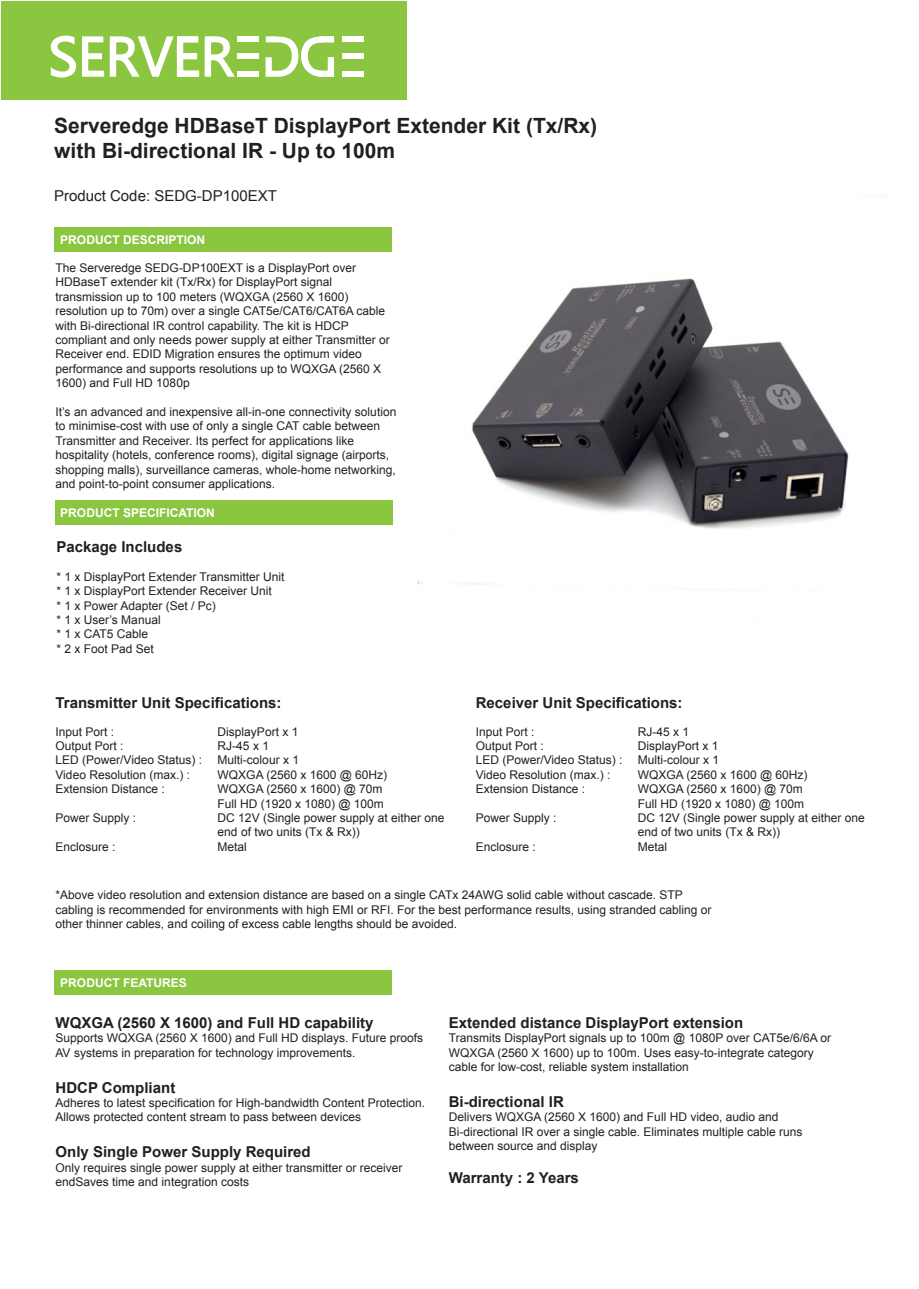
<style>
.page{position:relative;width:919px;height:1289px;background:#fff}
.page>*{position:absolute;margin:0;border:0;box-sizing:border-box;transform-origin:0 0}
.t1{font:700 21px/25.2px "Arial";color:#231f20}
.t2{font:700 15px "Arial";color:#231f20}
.t3{font:15px "Arial";color:#231f20}
.t4{font:12px/14.4px "Arial";color:#231f20}
.t5{font:700 12px "Arial";color:#fff}
</style>
<div class="page">
<div style="left:1px;top:1px;width:405px;height:99px;background:#8bc640"></div>
<svg style="left:51px;top:35px;width:53px;height:43px"></svg>
<svg style="left:265px;top:36px;width:69px;height:41px"></svg>
<div style="left:238px;top:71px;width:21px;height:6px;background:#fff"></div>
<div style="left:238px;top:53px;width:21px;height:6px;background:#fff"></div>
<div style="left:238px;top:36px;width:21px;height:6px;background:#fff"></div>
<div style="left:342px;top:36px;width:22px;height:6px;background:#fff"></div>
<div style="left:342px;top:53px;width:22px;height:6px;background:#fff"></div>
<div style="left:342px;top:71px;width:22px;height:6px;background:#fff"></div>
<svg style="left:110px;top:36px;width:125px;height:41px"></svg>
<div style="left:55px;top:227px;width:337px;height:25px;background:#8bc640"></div>
<div style="left:55px;top:500px;width:337px;height:25px;background:#8bc640"></div>
<div style="left:54px;top:970px;width:338px;height:24px;background:#8bc640"></div>
<img style="left:417px;top:278px;width:432px;height:315px">
<h1 class="t1" style="left:54px;top:113px;width:544px">Serveredge HDBaseT DisplayPort Extender Kit (Tx/Rx) with Bi-directional IR - Up to 100m</h1>
<p class="t3" style="left:54px;top:186px;width:224px">Product Code: SEDG-DP100EXT</p>
<p class="t5" style="left:60px;top:232px;width:146px">PRODUCT DESCRIPTION</p>
<p class="t4" style="left:56px;top:261px;width:336px">The Serveredge SEDG-DP100EXT is a DisplayPort over HDBaseT extender kit (Tx/Rx) for DisplayPort signal transmission up to 100 meters (WQXGA (2560 X 1600) resolution up to 70m) over a single CAT5e/CAT6/CAT6A cable with Bi-directional IR control capability. The kit is HDCP compliant and only needs power supply at either Transmitter or Receiver end. EDID Migration ensures the optimum video performance and supports resolutions up to WQXGA (2560 X 1600) and Full HD 1080p</p>
<p class="t4" style="left:56px;top:405px;width:342px">It’s an advanced and inexpensive all-in-one connectivity solution to minimise-cost with use of only a single CAT cable between Transmitter and Receiver. Its perfect for applications like hospitality (hotels, conference rooms), digital signage (airports, shopping malls), surveillance cameras, whole-home networking, and point-to-point consumer applications.</p>
<p class="t5" style="left:60px;top:505px;width:156px">PRODUCT SPECIFICATION</p>
<p class="t2" style="left:56px;top:536px;width:127px">Package Includes</p>
<p class="t4" style="left:56px;top:569px;width:230px">* 1 x DisplayPort Extender Transmitter Unit * 1 x DisplayPort Extender Receiver Unit<br>* 1 x Power Adapter (Set / Pc)<br>* 1 x User’s Manual<br>* 1 x CAT5 Cable<br>* 2 x Foot Pad Set</p>
<p class="t2" style="left:56px;top:692px;width:227px">Transmitter Unit Specifications:</p>
<p class="t4" style="left:56px;top:724px;width:60px">Input Port :</p>
<p class="t4" style="left:218px;top:724px;width:82px">DisplayPort x 1</p>
<p class="t4" style="left:56px;top:738px;width:70px">Output Port :</p>
<p class="t4" style="left:218px;top:738px;width:53px">RJ-45 x 1</p>
<p class="t4" style="left:56px;top:753px;width:148px">LED (Power/Video Status) :</p>
<p class="t4" style="left:218px;top:753px;width:83px">Multi-colour x 1</p>
<p class="t4" style="left:56px;top:767px;width:136px">Video Resolution (max.) :</p>
<p class="t4" style="left:218px;top:767px;width:171px">WQXGA (2560 x 1600 @ 60Hz)</p>
<p class="t4" style="left:56px;top:781px;width:111px">Extension Distance :</p>
<p class="t4" style="left:218px;top:781px;width:168px">WQXGA (2560 x 1600) @ 70m<br>Full HD (1920 x 1080) @ 100m</p>
<p class="t4" style="left:56px;top:810px;width:82px">Power Supply :</p>
<p class="t4" style="left:218px;top:810px;width:228px">DC 12V (Single power supply at either one end of two units (Tx &amp; Rx))</p>
<p class="t4" style="left:56px;top:839px;width:62px">Enclosure :</p>
<p class="t4" style="left:218px;top:839px;width:31px">Metal</p>
<p class="t2" style="left:476px;top:692px;width:208px">Receiver Unit Specifications:</p>
<p class="t4" style="left:476px;top:724px;width:60px">Input Port :</p>
<p class="t4" style="left:638px;top:724px;width:53px">RJ-45 x 1</p>
<p class="t4" style="left:476px;top:738px;width:70px">Output Port :</p>
<p class="t4" style="left:638px;top:738px;width:82px">DisplayPort x 1</p>
<p class="t4" style="left:476px;top:753px;width:148px">LED (Power/Video Status) :</p>
<p class="t4" style="left:638px;top:753px;width:83px">Multi-colour x 1</p>
<p class="t4" style="left:476px;top:767px;width:136px">Video Resolution (max.) :</p>
<p class="t4" style="left:638px;top:767px;width:171px">WQXGA (2560 x 1600 @ 60Hz)</p>
<p class="t4" style="left:476px;top:781px;width:111px">Extension Distance :</p>
<p class="t4" style="left:638px;top:781px;width:168px">WQXGA (2560 x 1600) @ 70m<br>Full HD (1920 x 1080) @ 100m</p>
<p class="t4" style="left:476px;top:810px;width:82px">Power Supply :</p>
<p class="t4" style="left:638px;top:810px;width:228px">DC 12V (Single power supply at either one end of two units (Tx &amp; Rx))</p>
<p class="t4" style="left:476px;top:839px;width:62px">Enclosure :</p>
<p class="t4" style="left:638px;top:839px;width:31px">Metal</p>
<p class="t4" style="left:56px;top:887px;width:657px">*Above video resolution and extension distance are based on a single CATx 24AWG solid cable without cascade. STP cabling is recommended for environments with high EMI or RFI. For the best performance results, using stranded cabling or other thinner cables, and coiling of excess cable lengths should be avoided.</p>
<p class="t5" style="left:60px;top:974px;width:128px">PRODUCT FEATURES</p>
<p class="t2" style="left:56px;top:1012px;width:319px">WQXGA (2560 X 1600) and Full HD capability</p>
<p class="t4" style="left:56px;top:1030px;width:369px">Supports WQXGA (2560 X 1600) and Full HD displays. Future proofs<br>AV systems in preparation for technology improvements.</p>
<p class="t2" style="left:56px;top:1077px;width:121px">HDCP Compliant</p>
<p class="t4" style="left:56px;top:1095px;width:371px">Adheres to latest specification for High-bandwidth Content Protection.<br>Allows protected content stream to pass between devices</p>
<p class="t2" style="left:56px;top:1142px;width:257px">Only Single Power Supply Required</p>
<p class="t4" style="left:56px;top:1160px;width:348px">Only requires single power supply at either transmitter or receiver endSaves time and integration costs</p>
<p class="t2" style="left:449px;top:1012px;width:296px">Extended distance DisplayPort extension</p>
<p class="t4" style="left:449px;top:1030px;width:384px">Transmits DisplayPort signals up to 100m @ 1080P over CAT5e/6/6A or<br>WQXGA (2560 X 1600) up to 100m. Uses easy-to-integrate category cable for low-cost, reliable system installation</p>
<p class="t2" style="left:449px;top:1091px;width:117px">Bi-directional IR</p>
<p class="t4" style="left:449px;top:1110px;width:355px">Delivers WQXGA (2560 X 1600) and Full HD video, audio and<br>Bi-directional IR over a single cable. Eliminates multiple cable runs between source and display</p>
<p class="t2" style="left:449px;top:1167px;width:132px">Warranty : 2 Years</p>
</div>
